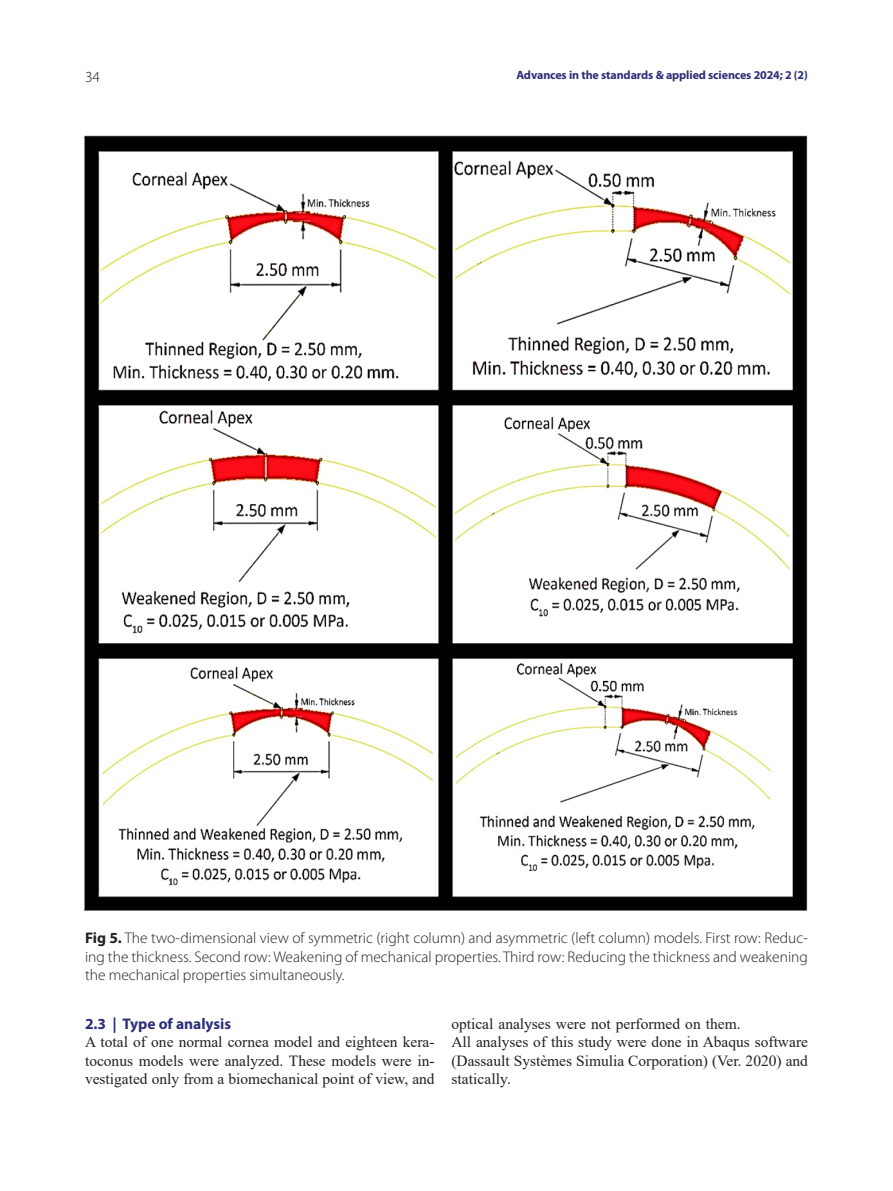
<style>
.page{position:relative;width:893px;height:1191px;background:#fff}
.page>*{position:absolute;margin:0;border:0;box-sizing:border-box;transform-origin:0 0}
.Text{font:15.45px/18.6px "Times New Roman";color:#231f20;text-align:justify}
.Text_Light{font:300 15.45px/18.6px "Myriad Pro";color:#231f20;text-align:justify}
.Text-2{font:700 15.45px "Myriad Pro";color:#2e2e79}
.t1{font:700 12px "Myriad Pro";letter-spacing:-.01em;color:#2f2e78}
.s1{font-weight:700}
</style>
<div class="page">
<img style="left:84px;top:135px;width:724px;height:776px">
<p class="Text_Light" style="left:85px;top:68px;width:17px">34</p>
<p class="t1" style="left:516px;top:68px;width:293px">Advances in the standards &amp; applied sciences 2024; 2 (2)</p>
<p class="Text_Light" style="left:85px;top:929px;width:724px"><span class="s1">Fig 5.</span> The two-dimensional view of symmetric (right column) and asymmetric (left column) models. First row: Reduc&shy;ing the thickness. Second row: Weakening of mechanical properties. Third row: Reducing the thickness and weakening the mechanical properties simultaneously.</p>
<p class="Text-2" style="left:85px;top:1014px;width:148px">2.3 | Type of analysis</p>
<p class="Text" style="left:85px;top:1032px;width:351px">A total of one normal cornea model and eighteen kera&shy;toconus models were analyzed. These models were in&shy;vestigated only from a biomechanical point of view, and</p>
<p class="Text" style="left:451px;top:1013px;width:291px">optical analyses were not performed on them.</p>
<p class="Text" style="left:451px;top:1032px;width:358px">All analyses of this study were done in Abaqus software (Dassault Systèmes Simulia Corporation) (Ver. 2020) and statically.</p>
</div>
